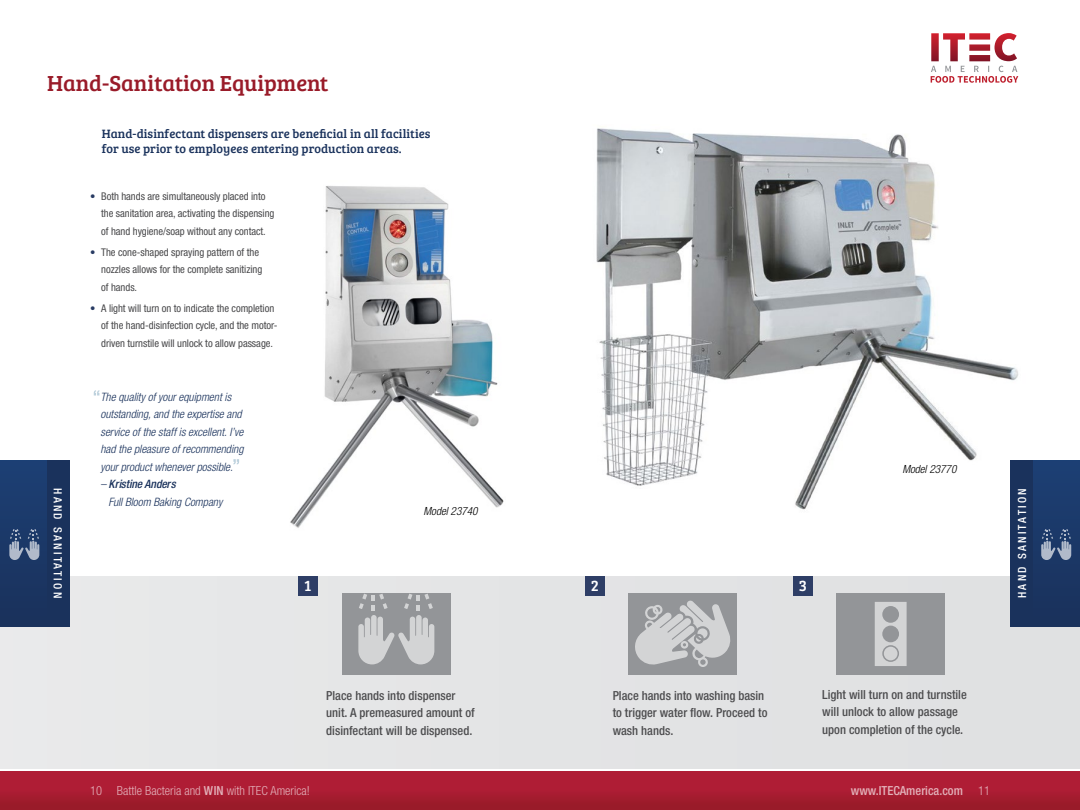
<style>
.page{position:relative;width:1080px;height:810px;background:#fff}
.page>*{position:absolute;margin:0;border:0;box-sizing:border-box;transform-origin:0 0}
.t1{font:22.5px "Bree Serif";color:#991b29}
.t2{font:15.75px "Bree Serif";color:#fff}
.t3{font:500 condensed 12.5px/17.5px "Helvetica Neue";color:#4d4d4f}
.t4{font:12.5px/15px "Bree Serif";letter-spacing:.005em;color:#1a325c}
.t5{font:300 condensed 12.5px "Helvetica Neue";color:#fff}
.t6{font:500 condensed 12.5px "Helvetica Neue";color:#fff}
.t7{font:italic 300 condensed 11.5px/17.5px "Helvetica Neue";color:#1a325c}
.t8{font:500 condensed 11.25px "Helvetica Neue";letter-spacing:.2em;color:#fff}
.t9{font:italic 300 condensed 11.25px "Helvetica Neue";color:#000}
.t10{font:condensed 10.62px/17.5px "Helvetica Neue";letter-spacing:-.005em;color:#49494b}
.s1{color:#283b63}
.s2{font-weight:500}
.s3{font-weight:300}
</style>
<div class="page">
<img style="left:596px;top:128px;width:423px;height:382px">
<div style="left:0;top:576px;width:1080px;height:203px;background:#e3e4e5"></div>
<div style="left:0;top:770px;width:1080px;height:40px;background:linear-gradient(to bottom,#b61e39,#9b1b2a)"></div>
<hr style="left:0;top:769px;width:1080px;height:1px;background:#fff">
<div style="left:0;top:460px;width:70px;height:166px;background:#1b3968"></div>
<div style="left:47px;top:460px;width:23px;height:166px;background:#1a325c"></div>
<div style="left:1010px;top:460px;width:70px;height:166px;background:#1b3968"></div>
<div style="left:1010px;top:460px;width:23px;height:166px;background:#1a325c"></div>
<img style="left:290px;top:186px;width:214px;height:342px">
<svg style="left:9px;top:529px;width:30px;height:31px"></svg>
<svg style="left:1041px;top:529px;width:30px;height:31px"></svg>
<div style="left:342px;top:593px;width:109px;height:82px;background:#939598"></div>
<div style="left:628px;top:593px;width:109px;height:82px;background:#939598"></div>
<div style="left:836px;top:593px;width:109px;height:82px;background:#939598"></div>
<div style="left:298px;top:576px;width:20px;height:20px;background:#2e3e66"></div>
<div style="left:585px;top:576px;width:20px;height:20px;background:#2e3e66"></div>
<div style="left:793px;top:576px;width:20px;height:20px;background:#2e3e66"></div>
<svg style="left:94px;top:390px;width:5px;height:6px"></svg>
<svg style="left:233px;top:459px;width:6px;height:5px"></svg>
<svg style="left:635px;top:600px;width:96px;height:67px"></svg>
<svg style="left:358px;top:594px;width:76px;height:70px"></svg>
<svg style="left:875px;top:602px;width:32px;height:64px"></svg>
<div style="left:884px;top:647px;width:14px;height:13px;background:#d3d4d5;border-radius:50%"></div>
<svg style="left:931px;top:33px;width:87px;height:50px"></svg>
<h1 class="t1" style="left:47px;top:66px;width:283px">Hand-Sanitation Equipment</h1>
<p class="t4" style="left:102px;top:126px;width:330px">Hand-disinfectant dispensers are beneficial in all facilities for use prior to employees entering production areas.</p>
<p class="t8" style="left:65px;top:488px;width:111px;rotate:90deg">HAND SANITATION</p>
<p class="t10" style="left:101px;top:187px;width:175px;text-indent:-11px"><span class="s1">•</span> Both hands are simultaneously placed into the sanitation area, activating the dispensing of hand hygiene/soap without any contact.</p>
<p class="t10" style="left:101px;top:243px;width:163px;text-indent:-11px"><span class="s1">•</span> The cone-shaped spraying pattern of the nozzles allows for the complete sanitizing of hands.</p>
<p class="t10" style="left:101px;top:299px;width:178px;text-indent:-11px"><span class="s1">•</span> A light will turn on to indicate the completion of the hand-disinfection cycle, and the motor&shy;driven turnstile will unlock to allow passage.</p>
<p class="t7" style="left:101px;top:388px;width:144px">The quality of your equipment is outstanding, and the expertise and service of the staff is excellent. I’ve had the pleasure of recommending your product whenever possible.</p>
<p class="t7" style="left:108px;top:475px;width:116px;text-indent:-8px">– <span class="s2">Kristine Anders<br></span>Full Bloom Baking Company</p>
<p class="t8" style="left:1015px;top:598px;width:111px;rotate:-90deg">HAND SANITATION</p>
<p class="t9" style="left:902px;top:462px;width:56px">Model 23770</p>
<p class="t9" style="left:424px;top:505px;width:56px">Model 23740</p>
<h2 class="t2" style="left:304px;top:574px;width:9px">1</h2>
<h2 class="t2" style="left:591px;top:574px;width:10px">2</h2>
<h2 class="t2" style="left:799px;top:574px;width:10px">3</h2>
<p class="t3" style="left:326px;top:686px;width:150px">Place hands into dispenser unit. A premeasured amount of disinfectant will be dispensed.</p>
<p class="t3" style="left:613px;top:686px;width:156px">Place hands into washing basin to trigger water flow. Proceed to wash hands.</p>
<p class="t3" style="left:822px;top:685px;width:146px">Light will turn on and turnstile will unlock to allow passage upon completion of the cycle.</p>
<p class="t5" style="left:90px;top:784px;width:221px">10 Battle Bacteria and <span class="s2">WIN</span> with ITEC America!</p>
<p class="t6" style="left:851px;top:783px;width:141px">www.ITECAmerica.com <span class="s3">11</span></p>
</div>
